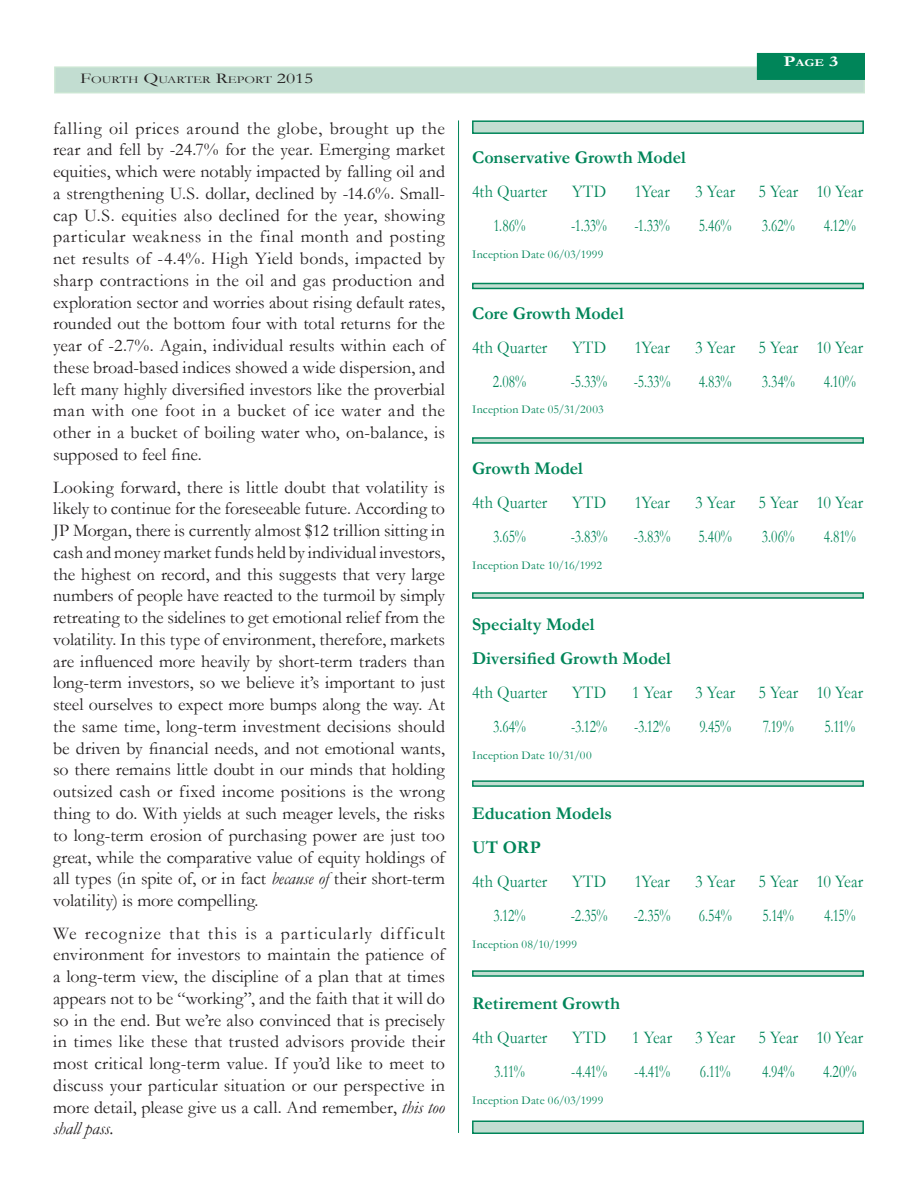
<style>
.page{position:relative;width:918px;height:1188px;background:#fff}
.page>*{position:absolute;margin:0;border:0;box-sizing:border-box;transform-origin:0 0}
.t1{font:18px/21.8px "Garamond";color:#231f20;text-align:justify}
.t2{font:18px "Garamond";letter-spacing:.005em;color:#008559;scale:.9 1}
.t3{font:18px "Garamond";letter-spacing:.005em;color:#008559;scale:.75 1}
.t4{font:700 18px/34px "Garamond";color:#008559}
.t5{font:12px "Garamond";letter-spacing:.01em;color:#008559}
.t6{font:10.5px "Garamond";color:#231f20;scale:1.3 1}
.t7{font:700 10.5px "Garamond";color:#fff;scale:1.3 1}
.s1{font-size:15px}
.s2{font-style:italic}
</style>
<div class="page">
<div style="left:54px;top:66px;width:810px;height:27px;background:#c2ddd1;border:2px solid #cbe6d3"></div>
<div style="left:756px;top:53px;width:108px;height:27px;background:#008559"></div>
<hr style="left:458px;top:120px;width:1px;height:1013px;background:#008559">
<div style="left:472px;top:1120px;width:391px;height:14px;background:#c2ddd1;border:2px solid #008559"></div>
<svg style="left:472px;top:283px;width:391px;height:6px;background:#6fb79d"></svg>
<svg style="left:472px;top:437px;width:391px;height:7px;background:#72b9a0"></svg>
<svg style="left:472px;top:592px;width:391px;height:7px;background:#72b9a0"></svg>
<svg style="left:472px;top:780px;width:391px;height:7px;background:#72b9a0"></svg>
<svg style="left:472px;top:970px;width:391px;height:7px;background:#72b9a0"></svg>
<div style="left:472px;top:120px;width:391px;height:14px;background:#c2ddd1;border:2px solid #008559"></div>
<p class="t6" style="left:80px;top:73px;width:181px"><span class="s1">F</span>OURTH <span class="s1">Q</span>UARTER <span class="s1">R</span>EPORT <span class="s1">2015</span></p>
<p class="t1" style="left:53px;top:117px;width:393px">falling oil prices around the globe, brought up the rear and fell by -24.7% for the year. Emerging market equities, which were notably impacted by falling oil and a strengthening U.S. dollar, declined by -14.6%. Small&shy;cap U.S. equities also declined for the year, showing particular weakness in the final month and posting net results of -4.4%. High Yield bonds, impacted by sharp contractions in the oil and gas production and exploration sector and worries about rising default rates, rounded out the bottom four with total returns for the year of -2.7%. Again, individual results within each of these broad-based indices showed a wide dispersion, and left many highly diversified investors like the proverbial man with one foot in a bucket of ice water and the other in a bucket of boiling water who, on-balance, is supposed to feel fine.</p>
<p class="t1" style="left:53px;top:476px;width:393px">Looking forward, there is little doubt that volatility is likely to continue for the foreseeable future. According to JP Morgan, there is currently almost $12 trillion sitting in cash and money market funds held by individual investors, the highest on record, and this suggests that very large numbers of people have reacted to the turmoil by simply retreating to the sidelines to get emotional relief from the volatility. In this type of environment, therefore, markets are influenced more heavily by short-term traders than long-term investors, so we believe it’s important to just steel ourselves to expect more bumps along the way. At the same time, long-term investment decisions should be driven by financial needs, and not emotional wants, so there remains little doubt in our minds that holding outsized cash or fixed income positions is the wrong thing to do. With yields at such meager levels, the risks to long-term erosion of purchasing power are just too great, while the comparative value of equity holdings of all types (in spite of, or in fact <span class="s2">because of</span> their short-term volatility) is more compelling.</p>
<p class="t1" style="left:53px;top:922px;width:393px">We recognize that this is a particularly difficult environment for investors to maintain the patience of a long-term view, the discipline of a plan that at times appears not to be “working”, and the faith that it will do so in the end. But we’re also convinced that is precisely in times like these that trusted advisors provide their most critical long-term value. If you’d like to meet to discuss your particular situation or our perspective in more detail, please give us a call. And remember, <span class="s2">this too shall pass.</span></p>
<p class="t7" style="left:783px;top:57px;width:43px"><span class="s1">P</span>age <span class="s1">3</span></p>
<p class="t4" style="left:472px;top:140px;width:215px">Conservative Growth Model</p>
<p class="t2" style="left:472px;top:181px;width:85px">4th Quarter</p>
<p class="t2" style="left:571px;top:181px;width:39px">YTD</p>
<p class="t2" style="left:634px;top:181px;width:41px">1Year</p>
<p class="t2" style="left:695px;top:181px;width:46px">3 Year</p>
<p class="t2" style="left:758px;top:181px;width:118px">5 Year 10 Year</p>
<p class="t3" style="left:493px;top:215px;width:45px">1.86%</p>
<p class="t3" style="left:571px;top:215px;width:49px">-1.33%</p>
<p class="t3" style="left:634px;top:215px;width:49px">-1.33%</p>
<p class="t3" style="left:698px;top:215px;width:45px">5.46%</p>
<p class="t3" style="left:761px;top:215px;width:45px">3.62%</p>
<p class="t3" style="left:823px;top:215px;width:44px">4.12%</p>
<p class="t5" style="left:472px;top:247px;width:133px">Inception Date 06/03/1999</p>
<p class="t4" style="left:472px;top:296px;width:153px">Core Growth Model</p>
<p class="t2" style="left:472px;top:336px;width:85px">4th Quarter</p>
<p class="t2" style="left:571px;top:336px;width:39px">YTD</p>
<p class="t2" style="left:634px;top:336px;width:41px">1Year</p>
<p class="t2" style="left:695px;top:336px;width:46px">3 Year</p>
<p class="t2" style="left:758px;top:336px;width:118px">5 Year 10 Year</p>
<p class="t3" style="left:492px;top:370px;width:46px">2.08%</p>
<p class="t3" style="left:570px;top:370px;width:50px">-5.33%</p>
<p class="t3" style="left:633px;top:370px;width:50px">-5.33%</p>
<p class="t3" style="left:698px;top:370px;width:45px">4.83%</p>
<p class="t3" style="left:761px;top:370px;width:46px">3.34%</p>
<p class="t3" style="left:823px;top:370px;width:44px">4.10%</p>
<p class="t5" style="left:472px;top:402px;width:133px">Inception Date 05/31/2003</p>
<p class="t4" style="left:472px;top:451px;width:112px">Growth Model</p>
<p class="t2" style="left:472px;top:492px;width:85px">4th Quarter</p>
<p class="t2" style="left:571px;top:492px;width:39px">YTD</p>
<p class="t2" style="left:634px;top:492px;width:41px">1Year</p>
<p class="t2" style="left:695px;top:492px;width:46px">3 Year</p>
<p class="t2" style="left:758px;top:492px;width:118px">5 Year 10 Year</p>
<p class="t3" style="left:493px;top:526px;width:45px">3.65%</p>
<p class="t3" style="left:570px;top:526px;width:51px">-3.83%</p>
<p class="t3" style="left:633px;top:526px;width:51px">-3.83%</p>
<p class="t3" style="left:698px;top:526px;width:46px">5.40%</p>
<p class="t3" style="left:761px;top:526px;width:45px">3.06%</p>
<p class="t3" style="left:823px;top:526px;width:44px">4.81%</p>
<p class="t5" style="left:472px;top:558px;width:132px">Inception Date 10/16/1992</p>
<p class="t4" style="left:472px;top:607px;width:200px">Specialty Model<br>Diversified Growth Model</p>
<p class="t2" style="left:472px;top:681px;width:85px">4th Quarter</p>
<p class="t2" style="left:571px;top:681px;width:39px">YTD</p>
<p class="t2" style="left:632px;top:681px;width:46px">1 Year</p>
<p class="t2" style="left:695px;top:681px;width:46px">3 Year</p>
<p class="t2" style="left:758px;top:681px;width:118px">5 Year 10 Year</p>
<p class="t3" style="left:493px;top:715px;width:45px">3.64%</p>
<p class="t3" style="left:570px;top:715px;width:50px">-3.12%</p>
<p class="t3" style="left:633px;top:715px;width:50px">-3.12%</p>
<p class="t3" style="left:699px;top:715px;width:44px">9.45%</p>
<p class="t3" style="left:762px;top:715px;width:43px">7.19%</p>
<p class="t3" style="left:824px;top:715px;width:42px">5.11%</p>
<p class="t5" style="left:472px;top:748px;width:121px">Inception Date 10/31/00</p>
<p class="t4" style="left:472px;top:796px;width:141px">Education Models<br>UT ORP</p>
<p class="t2" style="left:472px;top:871px;width:85px">4th Quarter</p>
<p class="t2" style="left:571px;top:871px;width:39px">YTD</p>
<p class="t2" style="left:634px;top:871px;width:41px">1Year</p>
<p class="t2" style="left:695px;top:871px;width:46px">3 Year</p>
<p class="t2" style="left:758px;top:871px;width:118px">5 Year 10 Year</p>
<p class="t3" style="left:493px;top:905px;width:44px">3.12%</p>
<p class="t3" style="left:570px;top:905px;width:51px">-2.35%</p>
<p class="t3" style="left:633px;top:905px;width:51px">-2.35%</p>
<p class="t3" style="left:698px;top:905px;width:46px">6.54%</p>
<p class="t3" style="left:762px;top:905px;width:43px">5.14%</p>
<p class="t3" style="left:823px;top:905px;width:44px">4.15%</p>
<p class="t5" style="left:472px;top:937px;width:106px">Inception 08/10/1999</p>
<p class="t4" style="left:472px;top:986px;width:150px">Retirement Growth</p>
<p class="t2" style="left:472px;top:1027px;width:85px">4th Quarter</p>
<p class="t2" style="left:571px;top:1027px;width:39px">YTD</p>
<p class="t2" style="left:632px;top:1027px;width:46px">1 Year</p>
<p class="t2" style="left:695px;top:1027px;width:46px">3 Year</p>
<p class="t2" style="left:758px;top:1027px;width:118px">5 Year 10 Year</p>
<p class="t3" style="left:494px;top:1061px;width:42px">3.11%</p>
<p class="t3" style="left:571px;top:1061px;width:50px">-4.41%</p>
<p class="t3" style="left:634px;top:1061px;width:50px">-4.41%</p>
<p class="t3" style="left:699px;top:1061px;width:42px">6.11%</p>
<p class="t3" style="left:761px;top:1061px;width:45px">4.94%</p>
<p class="t3" style="left:822px;top:1061px;width:46px">4.20%</p>
<p class="t5" style="left:472px;top:1093px;width:133px">Inception Date 06/03/1999</p>
</div>
